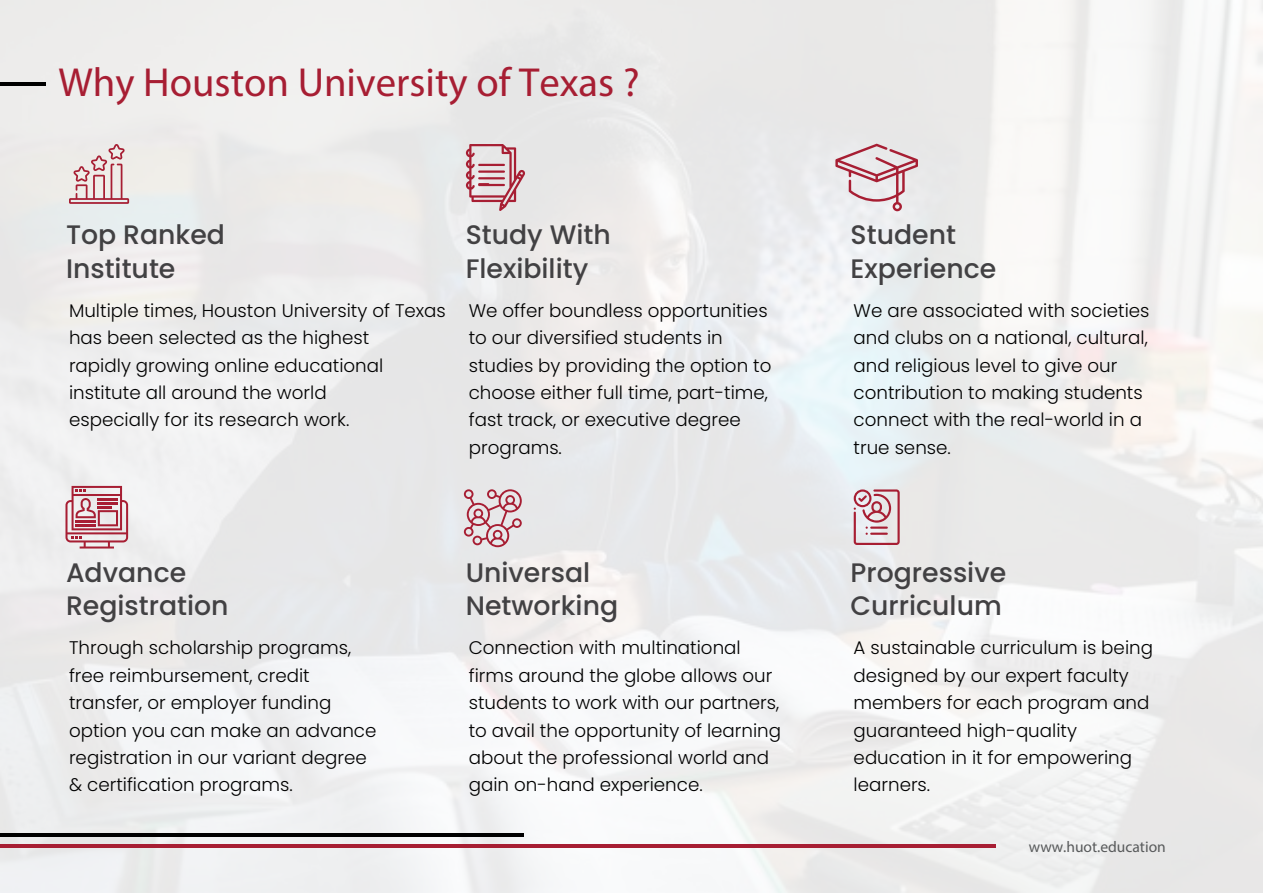
<style>
.page{position:relative;width:1263px;height:893px;background:#fff}
.page>*{position:absolute;margin:0;border:0;box-sizing:border-box;transform-origin:0 0}
.t1{font:40.65px "Myriad Pro";color:#a71e33}
.t2{font:500 26.7px/33.5px "Poppins";color:#424143}
.t3{font:300 18.3px/27.5px "Poppins";color:#000}
.t4{font:15.6px "Myriad Pro";color:#585a5b}
</style>
<div class="page">
<img style="left:0;top:0;width:1263px;height:893px">
<hr style="left:0;top:844px;width:996px;height:3px;background:#a71e33">
<hr style="left:0;top:834px;width:524px;height:3px;background:#000">
<hr style="left:0;top:82px;width:45px;height:4px;background:#000">
<svg style="left:69px;top:144px;width:60px;height:60px;background:#dec0c2"></svg>
<svg style="left:466px;top:144px;width:59px;height:67px;background:#d4acb2"></svg>
<svg style="left:835px;top:144px;width:83px;height:67px;background:#ddc4c9"></svg>
<svg style="left:65px;top:486px;width:63px;height:62px"></svg>
<svg style="left:464px;top:489px;width:58px;height:58px;background:#d4afb6"></svg>
<svg style="left:854px;top:489px;width:46px;height:56px;background:#d5adb5"></svg>
<h1 class="t1" style="left:58px;top:57px;width:582px">Why Houston University of Texas ?</h1>
<h2 class="t2" style="left:66px;top:218px;width:161px">Top Ranked<br>Institute</h2>
<p class="t3" style="left:69px;top:297px;width:378px">Multiple times, Houston University of Texas has been selected as the highest<br>rapidly growing online educational institute all around the world<br>especially for its research work.</p>
<h2 class="t2" style="left:466px;top:218px;width:147px">Study With<br>Flexibility</h2>
<p class="t3" style="left:469px;top:297px;width:304px">We offer boundless opportunities to our diversified students in studies by providing the option to choose either full time, part-time, fast track, or executive degree programs.</p>
<h2 class="t2" style="left:66px;top:556px;width:164px">Advance<br>Registration</h2>
<p class="t3" style="left:69px;top:634px;width:309px">Through scholarship programs, free reimbursement, credit transfer, or employer funding option you can make an advance registration in our variant degree &amp; certification programs.</p>
<h2 class="t2" style="left:466px;top:556px;width:154px">Universal<br>Networking</h2>
<p class="t3" style="left:469px;top:634px;width:314px">Connection with multinational firms around the globe allows our students to work with our partners, to avail the opportunity of learning about the professional world and gain on-hand experience.</p>
<h2 class="t2" style="left:850px;top:218px;width:147px">Student<br>Experience</h2>
<p class="t3" style="left:854px;top:297px;width:297px">We are associated with societies and clubs on a national, cultural, and religious level to give our contribution to making students connect with the real-world in a true sense.</p>
<h2 class="t2" style="left:850px;top:556px;width:157px">Progressive<br>Curriculum</h2>
<p class="t3" style="left:854px;top:634px;width:301px">A sustainable curriculum is being designed by our expert faculty members for each program and guaranteed high-quality education in it for empowering learners.</p>
<p class="t4" style="left:1029px;top:837px;width:138px">www.huot.education</p>
</div>
